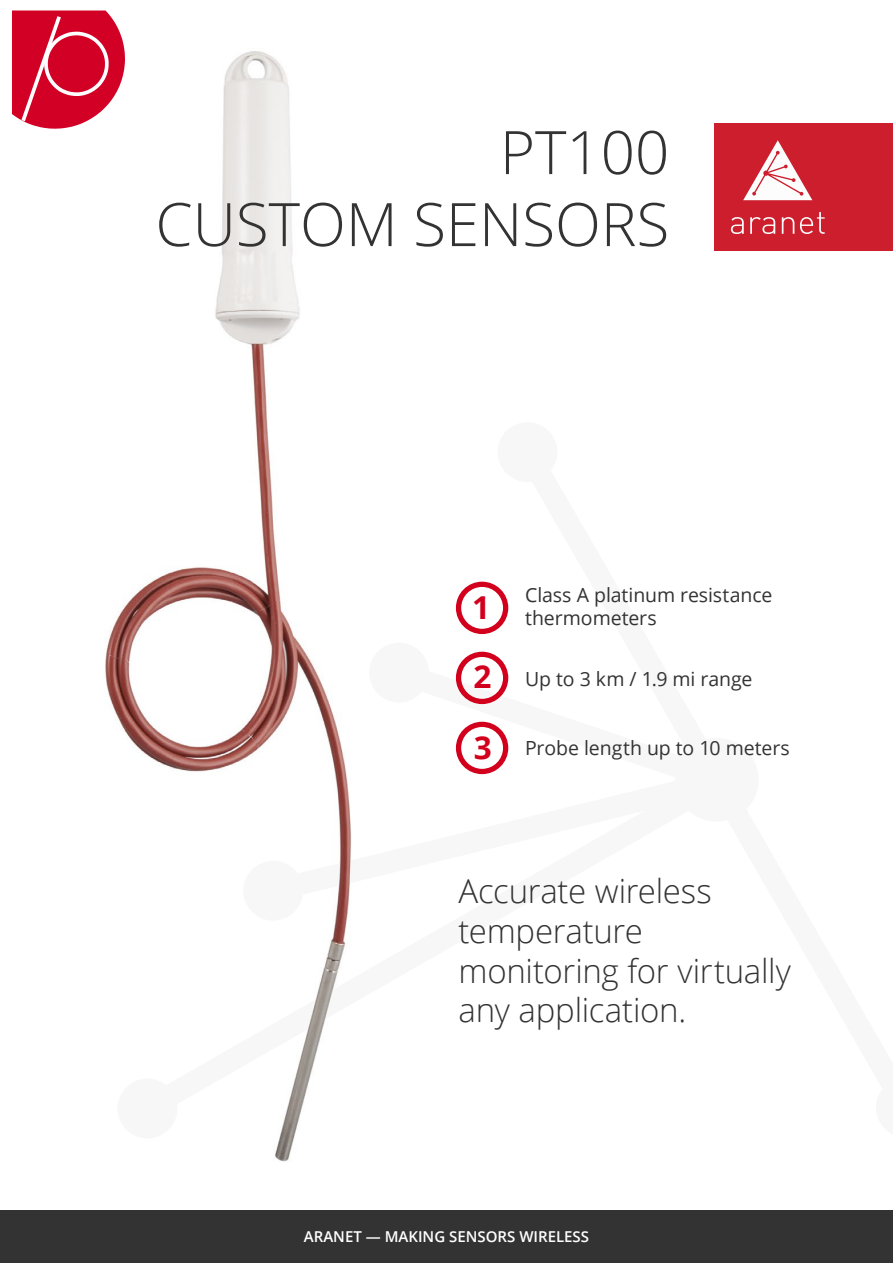
<style>
.page{position:relative;width:893px;height:1263px;background:#fff}
.page>*{position:absolute;margin:0;border:0;box-sizing:border-box;transform-origin:0 0}
.t1{font:300 60px/72px "Open Sans";color:#333;text-align:right}
.t2{font:300 33px/39.6px "Open Sans";letter-spacing:-.01em;color:#333}
.t3{font:700 31.65px/69.4px "Open Sans";color:#d2001d}
.t4{font:19.5px/23.4px "Open Sans";letter-spacing:-.005em;color:#333}
.t5{font:600 15px "Open Sans";color:#fff}
</style>
<div class="page">
<div style="left:714px;top:123px;width:127px;height:128px;background:#cd1e2d"></div>
<svg style="left:731px;top:217px;width:13px;height:17px"></svg>
<svg style="left:750px;top:217px;width:25px;height:17px"></svg>
<svg style="left:782px;top:217px;width:12px;height:17px"></svg>
<svg style="left:800px;top:212px;width:25px;height:22px"></svg>
<svg style="left:743px;top:140px;width:69px;height:60px"></svg>
<div style="left:839px;top:123px;width:54px;height:128px;background:#cd1e2d"></div>
<div style="left:0;top:1210px;width:893px;height:53px;background:#333"></div>
<img style="left:69px;top:10px;width:283px;height:1152px">
<div style="left:456px;top:582px;width:52px;height:52px;border:5px solid #d2001d;border-radius:50%"></div>
<div style="left:456px;top:652px;width:52px;height:52px;border:5px solid #d2001d;border-radius:50%"></div>
<div style="left:456px;top:722px;width:52px;height:52px;border:5px solid #d2001d;border-radius:50%"></div>
<svg style="left:12px;top:11px;width:113px;height:118px"></svg>
<h1 class="t1" style="left:155px;top:115px;width:515px">PT100<br>CUSTOM SENSORS</h1>
<h3 class="t3" style="left:472px;top:572px;width:21px">1<br>2</h3>
<h3 class="t3" style="left:474px;top:712px;width:20px">3</h3>
<p class="t4" style="left:525px;top:582px;width:249px">Class A platinum resistance thermometers</p>
<p class="t4" style="left:525px;top:667px;width:229px">Up to 3 km / 1.9 mi range</p>
<p class="t4" style="left:525px;top:736px;width:266px">Probe length up to 10 meters</p>
<h2 class="t2" style="left:459px;top:871px;width:334px">Accurate wireless temperature monitoring for virtually any application.</h2>
<p class="t5" style="left:304px;top:1226px;width:287px">ARANET — MAKING SENSORS WIRELESS</p>
</div>
